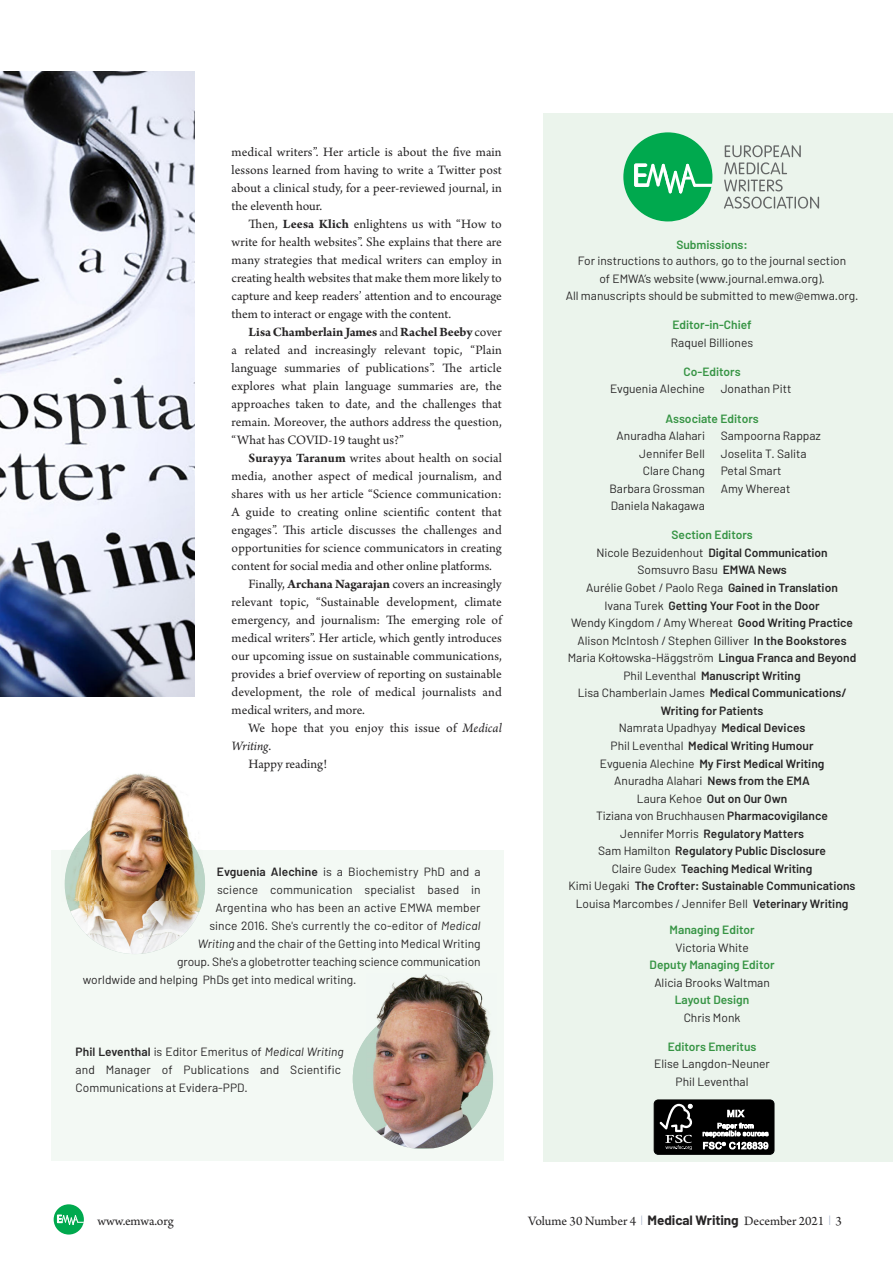
<style>
.page{position:relative;width:893px;height:1263px;background:#fff}
.page>*{position:absolute;margin:0;border:0;box-sizing:border-box;transform-origin:0 0}
.t1{font:13.5px/18px "Arno Pro";letter-spacing:.005em;color:#272526;text-align:justify}
.t2{font:italic 13.5px "Arno Pro";letter-spacing:-.005em;color:#272526}
.t3{font:12px/17.5px "Barlow";color:#272526;text-align:center}
.t4{font:600 12px/17.5px "Barlow";color:#272526;text-align:center}
.t5{font:600 12px "Barlow";color:#369444}
.s1{font-weight:700}
.s2{font-style:italic}
.s3{font-style:normal}
.s4{font-weight:600}
.s5{color:#369444}
.s6{font-weight:400}
.s7{font-family:"Proforma";font-weight:300;color:#94a2bc}
.s8{font-family:"Barlow";font-weight:700}
</style>
<div class="page">
<div style="left:51px;top:850px;width:452px;height:311px;background:#f3f9f4"></div>
<svg style="left:54px;top:1204px;width:30px;height:31px"></svg>
<div style="left:544px;top:113px;width:349px;height:1049px;background:#ebf4ec"></div>
<svg style="left:623px;top:132px;width:89px;height:89px"></svg>
<svg style="left:724px;top:145px;width:77px;height:29px"></svg>
<svg style="left:724px;top:180px;width:58px;height:11px"></svg>
<svg style="left:724px;top:197px;width:95px;height:12px"></svg>
<div style="left:654px;top:1100px;width:120px;height:54px;background:#000;border-radius:4px"></div>
<div style="left:654px;top:1100px;width:120px;height:55px;border:1px solid #000;border-radius:4px"></div>
<svg style="left:659px;top:1104px;width:33px;height:46px"></svg>
<svg style="left:703px;top:1109px;width:65px;height:40px"></svg>
<img style="left:0;top:71px;width:195px;height:625px">
<img style="left:67px;top:864px;width:138px;height:90px">
<img style="left:353px;top:1037px;width:140px;height:111px">
<img style="left:65px;top:814px;width:137px;height:87px">
<img style="left:381px;top:974px;width:105px;height:35px">
<img style="left:367px;top:1009px;width:126px;height:77px">
<p class="t1" style="left:232px;top:144px;width:272px">medical writers”. Her article is about the five main lessons learned from having to write a Twitter post about a clinical study, for a peer-reviewed journal, in the eleventh hour.</p>
<p class="t1" style="left:232px;top:216px;width:272px;text-indent:17px">Then, <span class="s1">Leesa Klich</span> enlightens us with “How to write for health websites”. She explains that there are many strategies that medical writers can employ in creating health websites that make them more likely to capture and keep readers’ attention and to encourage them to interact or engage with the content.</p>
<p class="t1" style="left:232px;top:324px;width:272px;text-indent:17px"><span class="s1">Lisa Chamberlain James</span> and <span class="s1">Rachel Beeby</span> cover a related and increasingly relevant topic, “Plain language summaries of publications”. The article explores what plain language summaries are, the approaches taken to date, and the challenges that remain. Moreover, the authors address the question, “What has COVID-19 taught us?”</p>
<p class="t1" style="left:249px;top:450px;width:255px"><span class="s1">Surayya Taranum</span> writes about health on social</p>
<p class="t1" style="left:232px;top:468px;width:272px">media, another aspect of medical journalism, and</p>
<p class="t1" style="left:232px;top:486px;width:272px">shares with us her article “Science communication:</p>
<p class="t1" style="left:232px;top:504px;width:272px">A guide to creating online scientific content that</p>
<p class="t1" style="left:232px;top:522px;width:272px">engages”. This article discusses the challenges and</p>
<p class="t1" style="left:232px;top:540px;width:272px">opportunities for science communicators in creating</p>
<p class="t1" style="left:232px;top:558px;width:262px">content for social media and other online platforms.</p>
<p class="t1" style="left:249px;top:576px;width:255px">Finally, <span class="s1">Archana Nagarajan</span> covers an increasingly</p>
<p class="t1" style="left:232px;top:594px;width:272px">relevant topic, “Sustainable development, climate</p>
<p class="t1" style="left:232px;top:612px;width:272px">emergency, and journalism: The emerging role of</p>
<p class="t1" style="left:232px;top:630px;width:272px">medical writers”. Her article, which gently introduces</p>
<p class="t1" style="left:232px;top:648px;width:272px">our upcoming issue on sustainable communications,</p>
<p class="t1" style="left:232px;top:666px;width:272px">provides a brief overview of reporting on sustainable</p>
<p class="t1" style="left:232px;top:684px;width:272px">development, the role of medical journalists and</p>
<p class="t1" style="left:232px;top:702px;width:135px">medical writers, and more.</p>
<p class="t1" style="left:249px;top:720px;width:255px">We hope that you enjoy this issue of <span class="s2">Medical</span></p>
<p class="t2" style="left:232px;top:741px;width:41px">Writing<span class="s3">.</span></p>
<p class="t1" style="left:249px;top:756px;width:80px">Happy reading!</p>
<p class="t3" style="left:217px;top:864px;width:265px"><span class="s4">Evguenia Alechine</span> is a Biochemistry PhD and a</p>
<p class="t3" style="left:217px;top:882px;width:265px">science communication specialist based in</p>
<p class="t3" style="left:215px;top:900px;width:267px">Argentina who has been an active EMWA member</p>
<p class="t3" style="left:209px;top:918px;width:273px">since 2016. She's currently the co-editor of <span class="s2">Medical</span></p>
<p class="t3" style="left:198px;top:936px;width:284px"><span class="s2">Writing</span> and the chair of the Getting into Medical Writing</p>
<p class="t3" style="left:177px;top:954px;width:305px">group. She's a globetrotter teaching science communication</p>
<p class="t3" style="left:83px;top:972px;width:275px">worldwide and helping PhDs get into medical writing.</p>
<p class="t3" style="left:76px;top:1044px;width:269px;line-height:18px;text-align:left"><span class="s4">Phil Leventhal</span> is Editor Emeritus of <span class="s2">Medical Writing </span>and Manager of Publications and Scientific<br>Communications at Evidera-PPD.</p>
<p class="t5" style="left:676px;top:241px;width:73px">Submissions:</p>
<p class="t3" style="left:566px;top:253px;width:294px">For instructions to authors, go to the journal section<br>of EMWA’s website (www.journal.emwa.org).<br>All manuscripts should be submitted to mew@emwa.org.</p>
<p class="t5" style="left:672px;top:321px;width:81px">Editor-in-Chief</p>
<p class="t3" style="left:671px;top:335px;width:84px">Raquel Billiones</p>
<p class="t5" style="left:683px;top:367px;width:59px">Co-Editors</p>
<p class="t3" style="left:610px;top:382px;width:96px">Evguenia Alechine</p>
<p class="t3" style="left:721px;top:382px;width:72px">Jonathan Pitt</p>
<p class="t5" style="left:665px;top:414px;width:95px">Associate Editors</p>
<p class="t3" style="left:617px;top:428px;width:90px">Anuradha Alahari</p>
<p class="t3" style="left:721px;top:428px;width:102px">Sampoorna Rappaz</p>
<p class="t3" style="left:639px;top:446px;width:67px">Jennifer Bell</p>
<p class="t3" style="left:721px;top:446px;width:87px">Joselita T. Salita</p>
<p class="t3" style="left:643px;top:463px;width:64px">Clare Chang</p>
<p class="t3" style="left:721px;top:463px;width:62px">Petal Smart</p>
<p class="t3" style="left:609px;top:481px;width:97px">Barbara Grossman</p>
<p class="t3" style="left:721px;top:481px;width:71px">Amy Whereat</p>
<p class="t3" style="left:611px;top:498px;width:95px">Daniela Nakagawa</p>
<p class="t4" style="left:568px;top:528px;width:290px"><span class="s5">Section Editors<br></span><span class="s6">Nicole Bezuidenhout</span> Digital Communication<br><span class="s6">Somsuvro Basu</span> EMWA News<br><span class="s6">Aurélie Gobet / Paolo Rega</span> Gained in Translation<br><span class="s6">Ivana Turek</span> Getting Your Foot in the Door<br><span class="s6">Wendy Kingdom / Amy Whereat</span> Good Writing Practice <span class="s6">Alison McIntosh / Stephen Gilliver</span> In the Bookstores <span class="s6">Maria Kołtowska-Häggström</span> Lingua Franca and Beyond <span class="s6">Phil Leventhal</span> Manuscript Writing<br><span class="s6">Lisa Chamberlain James</span> Medical Communications/ Writing for Patients<br><span class="s6">Namrata Upadhyay</span> Medical Devices<br><span class="s6">Phil Leventhal</span> Medical Writing Humour<br><span class="s6">Evguenia Alechine</span> My First Medical Writing<br><span class="s6">Anuradha Alahari</span> News from the EMA<br><span class="s6">Laura Kehoe</span> Out on Our Own<br><span class="s6">Tiziana von Bruchhausen</span> Pharmacovigilance<br><span class="s6">Jennifer Morris</span> Regulatory Matters<br><span class="s6">Sam Hamilton</span> Regulatory Public Disclosure<br><span class="s6">Claire Gudex</span> Teaching Medical Writing<br><span class="s6">Kimi Uegaki</span> The Crofter: Sustainable Communications <span class="s6">Louisa Marcombes / Jennifer Bell</span> Veterinary Writing</p>
<p class="t5" style="left:669px;top:926px;width:87px">Managing Editor</p>
<p class="t3" style="left:675px;top:940px;width:75px">Victoria White</p>
<p class="t5" style="left:650px;top:961px;width:126px">Deputy Managing Editor</p>
<p class="t3" style="left:654px;top:975px;width:117px">Alicia Brooks Waltman</p>
<p class="t5" style="left:675px;top:996px;width:76px">Layout Design</p>
<p class="t3" style="left:684px;top:1010px;width:58px">Chris Monk</p>
<p class="t5" style="left:668px;top:1042px;width:90px">Editors Emeritus</p>
<p class="t3" style="left:654px;top:1057px;width:117px">Elise Langdon-Neuner<br>Phil Leventhal</p>
<p class="t1" style="left:97px;top:1213px;width:78px">www.emwa.org</p>
<p class="t1" style="left:528px;top:1213px;width:315px">Volume 30 Number 4 <span class="s7">|</span> <span class="s8">Medical Writing</span> December 2021 <span class="s7">|</span> 3</p>
</div>
